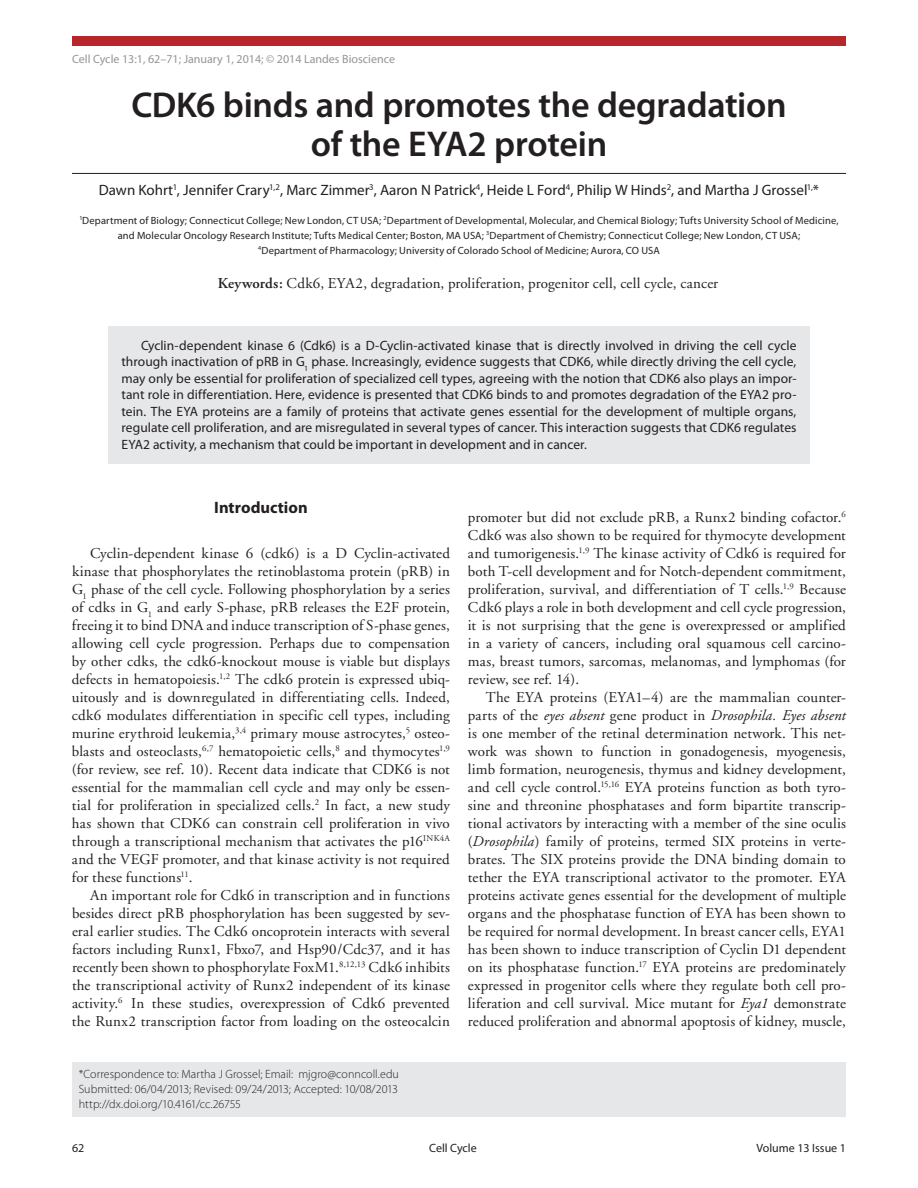
<style>
.page{position:relative;width:918px;height:1188px;background:#fff}
.page>*{position:absolute;margin:0;border:0;box-sizing:border-box;transform-origin:0 0}
.t1{font:600 36px/39px "Myriad Pro";letter-spacing:-.01em;color:#231f20;text-align:center}
.t2{font:700 16.5px "Myriad Pro";color:#231f20}
.t3{font:15px/18px "Adobe Garamond";letter-spacing:.01em;color:#231f20;text-align:justify}
.t4{font:15px "Myriad Pro";color:#231f20}
.t5{font:13.5px/16.5px "Myriad Pro";color:#231f20;text-align:justify}
.t6{font:300 12px/15px "Myriad Pro";letter-spacing:-.005em;color:#231f20;text-align:justify}
.t7{font:12px "Myriad Pro";color:#939598}
.t8{font:12px "Myriad Pro";color:#231f20}
.t9{font:10.5px/15px "Myriad Pro";letter-spacing:.015em;color:#231f20;text-align:center}
.s1{font-weight:600}
.s2{font-style:italic}
</style>
<div class="page">
<div style="left:72px;top:36px;width:774px;height:10px;background:#b7262b"></div>
<div style="left:72px;top:1062px;width:774px;height:55px;background:#e6e7e9"></div>
<hr style="left:72px;top:173px;width:774px;height:1px;background:#231f20">
<div style="left:108px;top:326px;width:702px;height:138px;background:#e6e7e9"></div>
<p class="t7" style="left:72px;top:52px;width:325px">Cell Cycle 13:1, 62–71; January 1, 2014; © 2014 Landes Bioscience</p>
<h1 class="t1" style="left:131px;top:85px;width:657px">CDK6 binds and promotes the degradation of the EYA2 protein</h1>
<p class="t4" style="left:99px;top:181px;width:722px">Dawn Kohrt<sup>1</sup>, Jennifer Crary<sup>1,2</sup>, Marc Zimmer<sup>3</sup>, Aaron N Patrick<sup>4</sup>, Heide L Ford<sup>4</sup>, Philip W Hinds<sup>2</sup>, and Martha J Grossel<sup>1,</sup>*</p>
<p class="t9" style="left:79px;top:212px;width:761px"><sup>1</sup>Department of Biology; Connecticut College; New London, CT USA; <sup>2</sup>Department of Developmental, Molecular, and Chemical Biology; Tufts University School of Medicine, and Molecular Oncology Research Institute; Tufts Medical Center; Boston, MA USA; <sup>3</sup>Department of Chemistry; Connecticut College; New London, CT USA;<br><sup>4</sup>Department of Pharmacology; University of Colorado School of Medicine; Aurora, CO USA</p>
<p class="t3" style="left:218px;top:274px;width:502px"><span class="s1">Keywords:</span> Cdk6, EYA2, degradation, proliferation, progenitor cell, cell cycle, cancer</p>
<p class="t5" style="left:122px;top:337px;width:677px;text-indent:19px">Cyclin-dependent kinase 6 (Cdk6) is a D-Cyclin-activated kinase that is directly involved in driving the cell cycle through inactivation of pRB in G<sub>1</sub> phase. Increasingly, evidence suggests that CDK6, while directly driving the cell cycle, may only be essential for proliferation of specialized cell types, agreeing with the notion that CDK6 also plays an impor&shy;tant role in differentiation. Here, evidence is presented that CDK6 binds to and promotes degradation of the EYA2 pro&shy;tein. The EYA proteins are a family of proteins that activate genes essential for the development of multiple organs, regulate cell proliferation, and are misregulated in several types of cancer. This interaction suggests that CDK6 regulates EYA2 activity, a mechanism that could be important in development and in cancer.</p>
<p class="t2" style="left:214px;top:497px;width:95px">Introduction</p>
<p class="t3" style="left:72px;top:545px;width:380px;text-indent:18px">Cyclin-dependent kinase 6 (cdk6) is a D Cyclin-activated kinase that phosphorylates the retinoblastoma protein (pRB) in G<sub>1</sub> phase of the cell cycle. Following phosphorylation by a series of cdks in G<sub>1</sub> and early S-phase, pRB releases the E2F protein, freeing it to bind DNA and induce transcription of S-phase genes, allowing cell cycle progression. Perhaps due to compensation by other cdks, the cdk6-knockout mouse is viable but displays defects in hematopoiesis.<sup>1,2</sup> The cdk6 protein is expressed ubiq&shy;uitously and is downregulated in differentiating cells. Indeed, cdk6 modulates differentiation in specific cell types, including murine erythroid leukemia,<sup>3,4</sup> primary mouse astrocytes,<sup>5</sup> osteo&shy;blasts and osteoclasts,<sup>6,7</sup> hematopoietic cells,<sup>8</sup> and thymocytes<sup>1,9 </sup>(for review, see ref. 10). Recent data indicate that CDK6 is not essential for the mammalian cell cycle and may only be essen&shy;tial for proliferation in specialized cells.<sup>2</sup> In fact, a new study has shown that CDK6 can constrain cell proliferation in vivo through a transcriptional mechanism that activates the p16<sup>INK4A </sup>and the VEGF promoter, and that kinase activity is not required for these functions<sup>11</sup>.</p>
<p class="t3" style="left:72px;top:887px;width:380px;text-indent:18px">An important role for Cdk6 in transcription and in functions besides direct pRB phosphorylation has been suggested by sev&shy;eral earlier studies. The Cdk6 oncoprotein interacts with several factors including Runx1, Fbxo7, and Hsp90/Cdc37, and it has recently been shown to phosphorylate FoxM1.<sup>8,12,13</sup> Cdk6 inhibits the transcriptional activity of Runx2 independent of its kinase activity.<sup>6</sup> In these studies, overexpression of Cdk6 prevented the Runx2 transcription factor from loading on the osteocalcin</p>
<p class="t6" style="left:79px;top:1066px;width:322px">*Correspondence to: Martha J Grossel; Email: mjgro@conncoll.edu Submitted: 06/04/2013; Revised: 09/24/2013; Accepted: 10/08/2013 http://dx.doi.org/10.4161/cc.26755</p>
<p class="t3" style="left:468px;top:509px;width:380px">promoter but did not exclude pRB, a Runx2 binding cofactor.<sup>6<br></sup>Cdk6 was also shown to be required for thymocyte development and tumorigenesis.<sup>1,9</sup> The kinase activity of Cdk6 is required for both T-cell development and for Notch-dependent commitment, proliferation, survival, and differentiation of T cells.<sup>1,9</sup> Because Cdk6 plays a role in both development and cell cycle progression, it is not surprising that the gene is overexpressed or amplified in a variety of cancers, including oral squamous cell carcino&shy;mas, breast tumors, sarcomas, melanomas, and lymphomas (for review, see ref. 14).</p>
<p class="t3" style="left:468px;top:689px;width:379px;text-indent:18px">The EYA proteins (EYA1–4) are the mammalian counter&shy;parts of the <span class="s2">eyes absent</span> gene product in <span class="s2">Drosophila. Eyes absent </span>is one member of the retinal determination network. This net&shy;work was shown to function in gonadogenesis, myogenesis, limb formation, neurogenesis, thymus and kidney development, and cell cycle control.<sup>15,16</sup> EYA proteins function as both tyro&shy;sine and threonine phosphatases and form bipartite transcrip&shy;tional activators by interacting with a member of the sine oculis (<span class="s2">Drosophila</span>) family of proteins, termed SIX proteins in verte&shy;brates. The SIX proteins provide the DNA binding domain to tether the EYA transcriptional activator to the promoter. EYA proteins activate genes essential for the development of multiple organs and the phosphatase function of EYA has been shown to be required for normal development. In breast cancer cells, EYA1 has been shown to induce transcription of Cyclin D1 dependent on its phosphatase function.<sup>17</sup> EYA proteins are predominately expressed in progenitor cells where they regulate both cell pro&shy;liferation and cell survival. Mice mutant for <span class="s2">Eya1</span> demonstrate reduced proliferation and abnormal apoptosis of kidney, muscle,</p>
<p class="t8" style="left:72px;top:1141px;width:14px">62</p>
<p class="t8" style="left:429px;top:1141px;width:49px">Cell Cycle</p>
<p class="t8" style="left:757px;top:1141px;width:91px">Volume 13 Issue 1</p>
</div>
